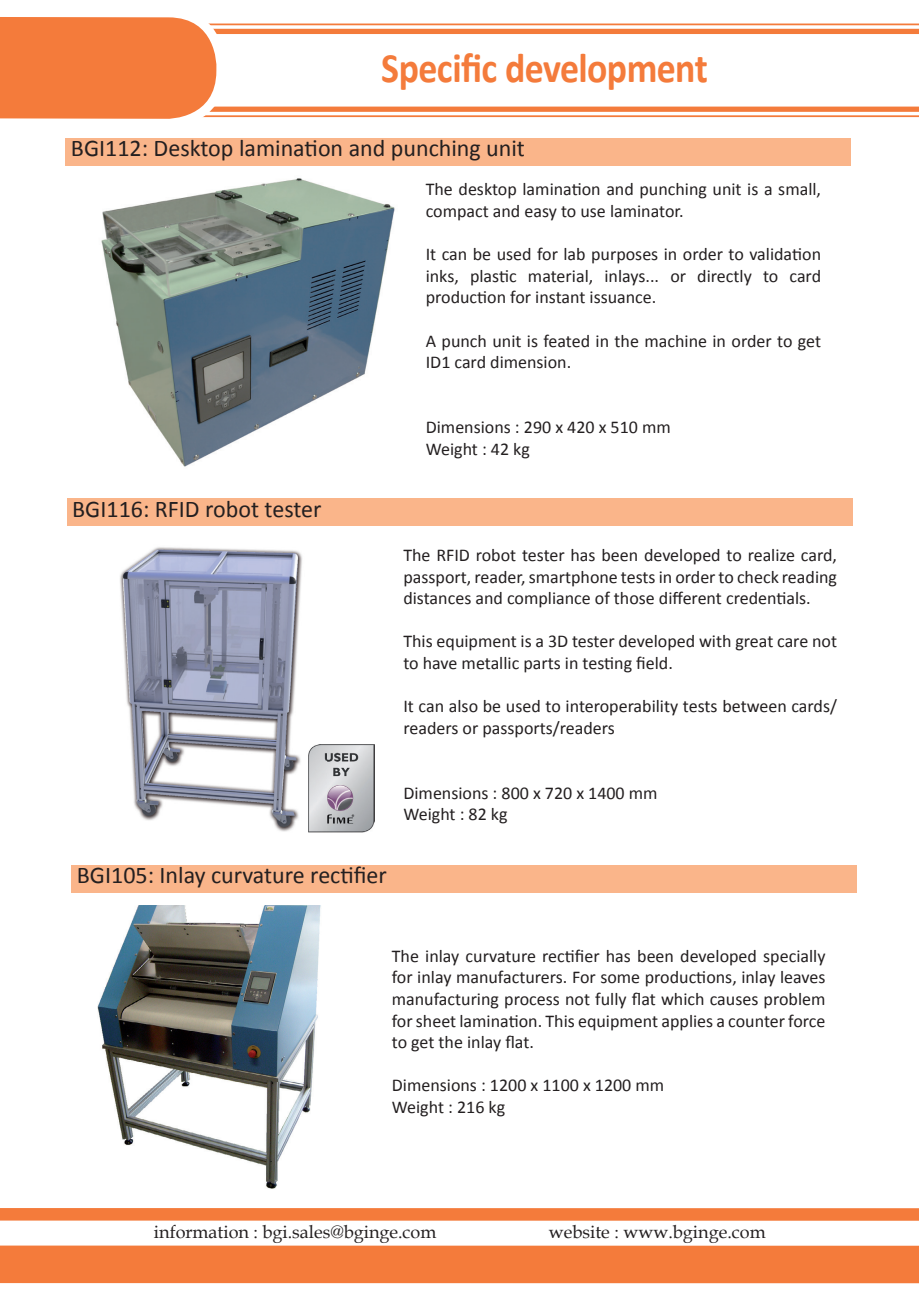
<style>
.page{position:relative;width:919px;height:1289px;background:#fff}
.page>*{position:absolute;margin:0;border:0;box-sizing:border-box;transform-origin:0 0}
.t1{font:700 42px "Calibri";letter-spacing:-.015em;color:#f47b3b;scale:.9 1}
.t2{font:24px "Calibri";color:#231f20}
.t3{font:18px/21.6px "Calibri";color:#231f20}
.t4{font:18px "Book Antiqua";color:#231f20}
</style>
<div class="page">
<div style="left:0;top:1207px;width:918px;height:13px;background:#f47b3b"></div>
<div style="left:0;top:1245px;width:918px;height:38px;background:#f47b3b"></div>
<div style="left:65px;top:138px;width:785px;height:28px;background:#fab58a"></div>
<img style="left:120px;top:547px;width:182px;height:285px">
<div style="left:71px;top:864px;width:785px;height:28px;background:#fab58a"></div>
<img style="left:98px;top:905px;width:223px;height:284px">
<img style="left:308px;top:744px;width:66px;height:89px">
<div style="left:67px;top:498px;width:785px;height:28px;background:#fab58a"></div>
<img style="left:101px;top:178px;width:294px;height:289px">
<hr style="left:175px;top:24px;width:743px;height:1px;background:#f47b3b">
<div style="left:175px;top:29px;width:743px;height:5px;background:#f47b3b"></div>
<div style="left:175px;top:107px;width:743px;height:5px;background:#f47b3b"></div>
<hr style="left:175px;top:115px;width:743px;height:2px;background:#f47b3b">
<svg style="left:0;top:17px;width:230px;height:102px;background:#f4864b"></svg>
<h1 class="t1" style="left:381px;top:41px;width:364px">Specific development</h1>
<h2 class="t2" style="left:71px;top:133px;width:455px">BGI112: Desktop lamination and punching unit</h2>
<p class="t3" style="left:425px;top:179px;width:397px">The desktop lamination and punching unit is a small, compact and easy to use laminator.</p>
<p class="t3" style="left:425px;top:243px;width:397px;text-align:justify">It can be used for lab purposes in order to validation inks, plastic material, inlays... or directly to card production for instant issuance.</p>
<p class="t3" style="left:425px;top:330px;width:397px">A punch unit is feated in the machine in order to get<br>ID1 card dimension.</p>
<h2 class="t2" style="left:72px;top:493px;width:251px">BGI116: RFID robot tester</h2>
<p class="t3" style="left:425px;top:416px;width:246px">Dimensions : 290 x 420 x 510 mm<br>Weight : 42 kg</p>
<p class="t3" style="left:403px;top:544px;width:435px;text-align:justify">The RFID robot tester has been developed to realize card, passport, reader, smartphone tests in order to check reading distances and compliance of those different credentials.</p>
<p class="t3" style="left:403px;top:630px;width:435px">This equipment is a 3D tester developed with great care not to have metallic parts in testing field.</p>
<p class="t3" style="left:403px;top:695px;width:435px">It can also be used to interoperability tests between cards/ readers or passports/readers</p>
<h2 class="t2" style="left:77px;top:859px;width:311px">BGI105: Inlay curvature rectifier</h2>
<p class="t3" style="left:403px;top:782px;width:256px">Dimensions : 800 x 720 x 1400 mm<br>Weight : 82 kg</p>
<p class="t3" style="left:392px;top:945px;width:435px;text-align:justify">The inlay curvature rectifier has been developed specially for inlay manufacturers. For some productions, inlay leaves manufacturing process not fully flat which causes problem for sheet lamination. This equipment applies a counter force to get the inlay flat.</p>
<p class="t3" style="left:392px;top:1074px;width:274px">Dimensions : 1200 x 1100 x 1200 mm<br>Weight : 216 kg</p>
<p class="t4" style="left:154px;top:1218px;width:284px">information : bgi.sales@bginge.com</p>
<p class="t4" style="left:549px;top:1218px;width:218px">website : www.bginge.com</p>
</div>
